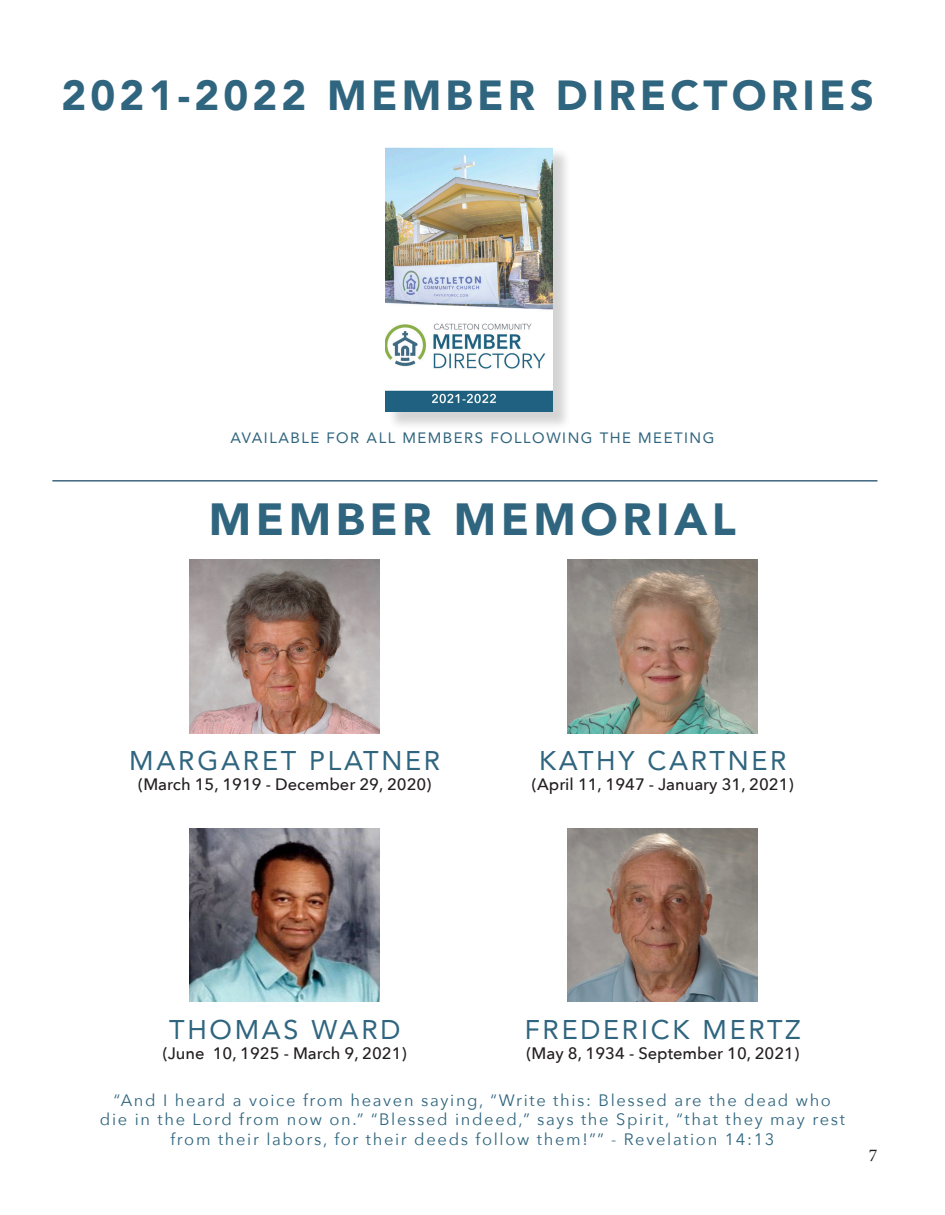
<style>
.page{position:relative;width:945px;height:1215px;background:#fff}
.page>*{position:absolute;margin:0;border:0;box-sizing:border-box;transform-origin:0 0}
.t1{font:900 45px "Avenir";letter-spacing:.1em;color:#2f657e}
.t2{font:900 42px "Avenir";letter-spacing:.1em;color:#2f657e}
.t3{font:27px "Avenir";letter-spacing:.1em;color:#2f657e}
.t4{font:18px "Minion Pro";color:#231f20}
.t5{font:16.5px/19.5px "Avenir Next";letter-spacing:.1em;color:#2f657e;text-align:center}
.t6{font:500 16.5px "Avenir Next";color:#231f20}
.t7{font:15px "Avenir";letter-spacing:.1em;color:#2f657e}
</style>
<div class="page">
<hr style="left:52px;top:480px;width:826px;height:2px;background:#3f657e">
<img style="left:190px;top:828px;width:190px;height:174px">
<img style="left:568px;top:560px;width:190px;height:174px">
<img style="left:190px;top:560px;width:190px;height:174px">
<img style="left:568px;top:828px;width:190px;height:174px">
<div style="left:388px;top:148px;width:183px;height:282px;background:#231f20;opacity:.19"></div>
<img style="left:385px;top:147px;width:168px;height:265px">
<h1 class="t2" style="left:62px;top:59px;width:814px">2021-2022 MEMBER DIRECTORIES</h1>
<h1 class="t7" style="left:231px;top:426px;width:485px">AVAILABLE FOR ALL MEMBERS FOLLOWING THE MEETING</h1>
<h1 class="t1" style="left:209px;top:481px;width:529px">MEMBER MEMORIAL</h1>
<h1 class="t3" style="left:129px;top:739px;width:313px">MARGARET PLATNER</h1>
<p class="t6" style="left:138px;top:770px;width:295px">(March 15, 1919 - December 29, 2020)</p>
<h1 class="t3" style="left:539px;top:739px;width:249px">KATHY CARTNER</h1>
<p class="t6" style="left:532px;top:770px;width:263px">(April 11, 1947 - January 31, 2021)</p>
<h1 class="t3" style="left:169px;top:1008px;width:233px">THOMAS WARD</h1>
<p class="t6" style="left:163px;top:1039px;width:245px">(June 10, 1925 - March 9, 2021)</p>
<h1 class="t3" style="left:525px;top:1008px;width:277px">FREDERICK MERTZ</h1>
<p class="t6" style="left:526px;top:1039px;width:274px">(May 8, 1934 - September 10, 2021)</p>
<h1 class="t5" style="left:100px;top:1089px;width:747px">“And I heard a voice from heaven saying, “Write this: Blessed are the dead who die in the Lord from now on.” “Blessed indeed,” says the Spirit, “that they may rest from their labors, for their deeds follow them!”” - Revelation 14:13</h1>
<p class="t4" style="left:869px;top:1143px;width:10px">7</p>
</div>
